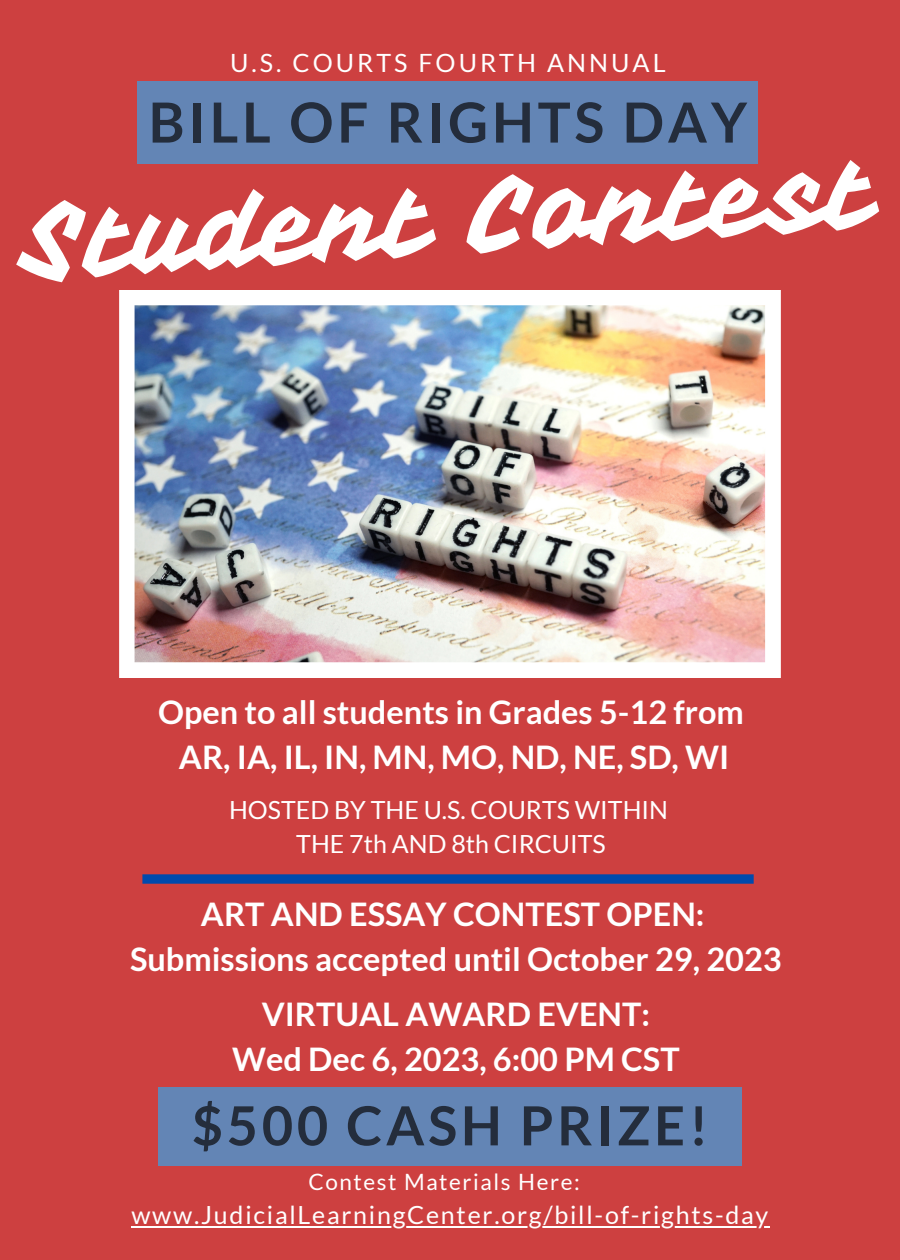
<style>
.page{position:relative;width:900px;height:1260px;background:#cd4040}
.page>*{position:absolute;margin:0;border:0;box-sizing:border-box;transform-origin:0 0}
.t1{font:105.75px "Vampiro One";color:#fff}
.t2{font:700 55.25px "Lato";letter-spacing:.07em;color:#242d3c}
.t3{font:700 54px "Lato";letter-spacing:.07em;color:#242d3c}
.t4{font:700 32.5px "Lato";color:#fff}
.t5{font:25.25px "Lato";letter-spacing:.12em;color:#fff}
.t6{font:25px "Lato";letter-spacing:.07em;color:#fff}
.t7{font:25px "Lato";color:#fff}
.t8{font:22.5px "Lato";letter-spacing:.07em;color:#fff}
</style>
<div class="page">
<div style="left:137px;top:81px;width:621px;height:83px;background:#6385b5"></div>
<img style="left:119px;top:290px;width:662px;height:387px">
<div style="left:158px;top:1087px;width:583px;height:79px;background:#6385b5"></div>
<hr style="left:131px;top:1226px;width:639px;height:2px;background:#fff">
<div style="left:142px;top:874px;width:612px;height:10px;background:#004aad"></div>
<p class="t5" style="left:230px;top:47px;width:437px">U.S. COURTS FOURTH ANNUAL</p>
<p class="t2" style="left:149px;top:88px;width:600px">BILL OF RIGHTS DAY</p>
<p class="t1" style="left:17px;top:181px;width:856px;rotate:-4deg">Student Contest</p>
<p class="t4" style="left:158px;top:692px;width:587px">Open to all students in Grades 5-12 from</p>
<p class="t4" style="left:179px;top:737px;width:552px">AR, IA, IL, IN, MN, MO, ND, NE, SD, WI</p>
<p class="t7" style="left:229px;top:794px;width:441px">HOSTED BY THE U.S. COURTS WITHIN</p>
<p class="t7" style="left:296px;top:828px;width:311px">THE 7th AND 8th CIRCUITS</p>
<p class="t4" style="left:201px;top:894px;width:505px">ART AND ESSAY CONTEST OPEN:</p>
<p class="t4" style="left:130px;top:939px;width:653px">Submissions accepted until October 29, 2023</p>
<p class="t4" style="left:262px;top:994px;width:390px">VIRTUAL AWARD EVENT:</p>
<p class="t4" style="left:232px;top:1039px;width:449px">Wed Dec 6, 2023, 6:00 PM CST</p>
<p class="t3" style="left:192px;top:1092px;width:518px">$500 CASH PRIZE!</p>
<p class="t8" style="left:308px;top:1168px;width:273px">Contest Materials Here:</p>
<p class="t6" style="left:131px;top:1199px;width:639px">www.JudicialLearningCenter.org/bill-of-rights-day</p>
</div>
